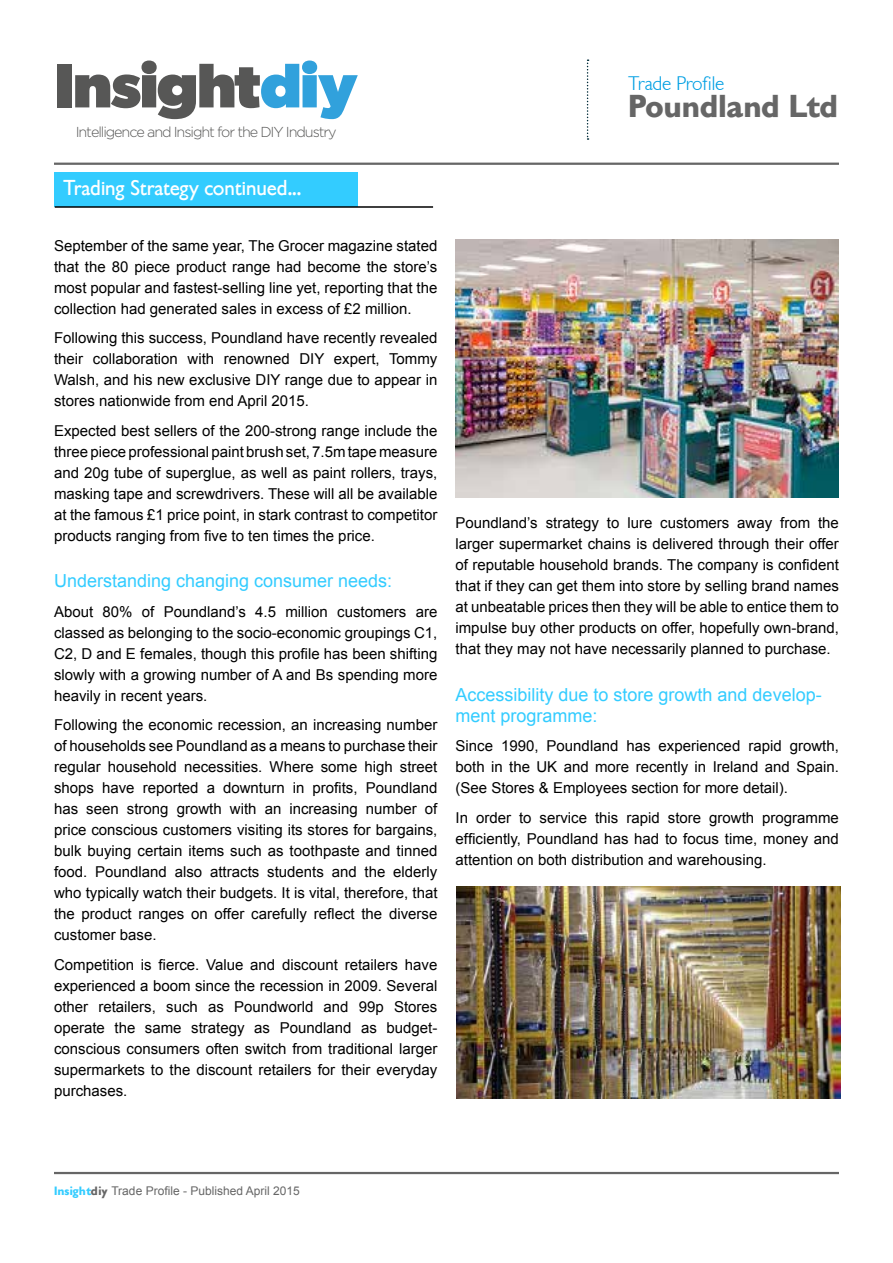
<style>
.page{position:relative;width:893px;height:1263px;background:#fff}
.page>*{position:absolute;margin:0;border:0;box-sizing:border-box;transform-origin:0 0}
.t1{font:700 63.15px "Gibson";letter-spacing:-.03em;color:#575756}
.t2{font:700 31.5px "Gibson";letter-spacing:-.005em;color:#666}
.t3{font:21px "Gibson";color:#fff}
.t4{font:300 19.5px "Gibson";color:#009fe3}
.t5{font:18px/21px "Arial";color:#3cf}
.t6{font:15px/21px "Arial";color:#000;text-align:justify}
.t7{font:300 14.4px "Gotham";letter-spacing:-.075em;color:#575756}
.t8{font:12px "Arial";color:#666}
.s1{color:#31a1dc}
.s2{font-family:"Gibson";font-weight:700;color:#3cf}
.s3{font-family:"Gibson";font-weight:700}
</style>
<div class="page">
<svg style="left:587px;top:59px;width:2px;height:81px"></svg>
<hr style="left:54px;top:1172px;width:785px;height:2px;background:#666">
<hr style="left:54px;top:163px;width:785px;height:2px;background:#666">
<div style="left:54px;top:172px;width:304px;height:34px;background:#3cf"></div>
<hr style="left:55px;top:206px;width:378px;height:2px;background:#000">
<img style="left:455px;top:240px;width:384px;height:257px">
<img style="left:457px;top:886px;width:383px;height:212px">
<h1 class="t1" style="left:54px;top:48px;width:305px">Insight<span class="s1">diy</span></h1>
<p class="t7" style="left:76px;top:124px;width:262px">Intelligence and Insight for the DIY Industry</p>
<h3 class="t3" style="left:64px;top:176px;width:239px">Trading Strategy continued...</h3>
<p class="t6" style="left:54px;top:235px;width:385px">September of the same year, The Grocer magazine stated that the 80 piece product range had become the store’s most popular and fastest-selling line yet, reporting that the collection had generated sales in excess of £2 million.</p>
<p class="t6" style="left:54px;top:328px;width:385px">Following this success, Poundland have recently revealed their collaboration with renowned DIY expert, Tommy Walsh, and his new exclusive DIY range due to appear in stores nationwide from end April 2015.</p>
<p class="t6" style="left:54px;top:420px;width:385px">Expected best sellers of the 200-strong range include the three piece professional paint brush set, 7.5m tape measure and 20g tube of superglue, as well as paint rollers, trays, masking tape and screwdrivers. These will all be available at the famous £1 price point, in stark contrast to competitor products ranging from five to ten times the price.</p>
<p class="t5" style="left:54px;top:571px;width:340px">Understanding changing consumer needs:</p>
<p class="t6" style="left:54px;top:601px;width:385px">About 80% of Poundland’s 4.5 million customers are classed as belonging to the socio-economic groupings C1, C2, D and E females, though this profile has been shifting slowly with a growing number of A and Bs spending more heavily in recent years.</p>
<p class="t6" style="left:54px;top:715px;width:385px">Following the economic recession, an increasing number of households see Poundland as a means to purchase their regular household necessities. Where some high street shops have reported a downturn in profits, Poundland has seen strong growth with an increasing number of price conscious customers visiting its stores for bargains, bulk buying certain items such as toothpaste and tinned food. Poundland also attracts students and the elderly who typically watch their budgets. It is vital, therefore, that the product ranges on offer carefully reflect the diverse customer base.</p>
<p class="t6" style="left:54px;top:954px;width:385px">Competition is fierce. Value and discount retailers have experienced a boom since the recession in 2009. Several other retailers, such as Poundworld and 99p Stores operate the same strategy as Poundland as budget&shy;conscious consumers often switch from traditional larger supermarkets to the discount retailers for their everyday purchases.</p>
<h3 class="t4" style="left:629px;top:73px;width:97px">Trade Profile</h3>
<h2 class="t2" style="left:629px;top:88px;width:211px">Poundland Ltd</h2>
<p class="t6" style="left:455px;top:513px;width:385px">Poundland’s strategy to lure customers away from the larger supermarket chains is delivered through their offer of reputable household brands. The company is confident that if they can get them into store by selling brand names at unbeatable prices then they will be able to entice them to impulse buy other products on offer, hopefully own-brand, that they may not have necessarily planned to purchase.</p>
<p class="t5" style="left:455px;top:684px;width:368px">Accessibility due to store growth and develop&shy;ment programme:</p>
<p class="t6" style="left:455px;top:736px;width:385px">Since 1990, Poundland has experienced rapid growth, both in the UK and more recently in Ireland and Spain. (See Stores &amp; Employees section for more detail).</p>
<p class="t6" style="left:455px;top:807px;width:385px">In order to service this rapid store growth programme efficiently, Poundland has had to focus time, money and attention on both distribution and warehousing.</p>
<p class="t8" style="left:54px;top:1182px;width:247px"><span class="s2">Insight</span><span class="s3">diy</span> Trade Profile - Published April 2015</p>
</div>
